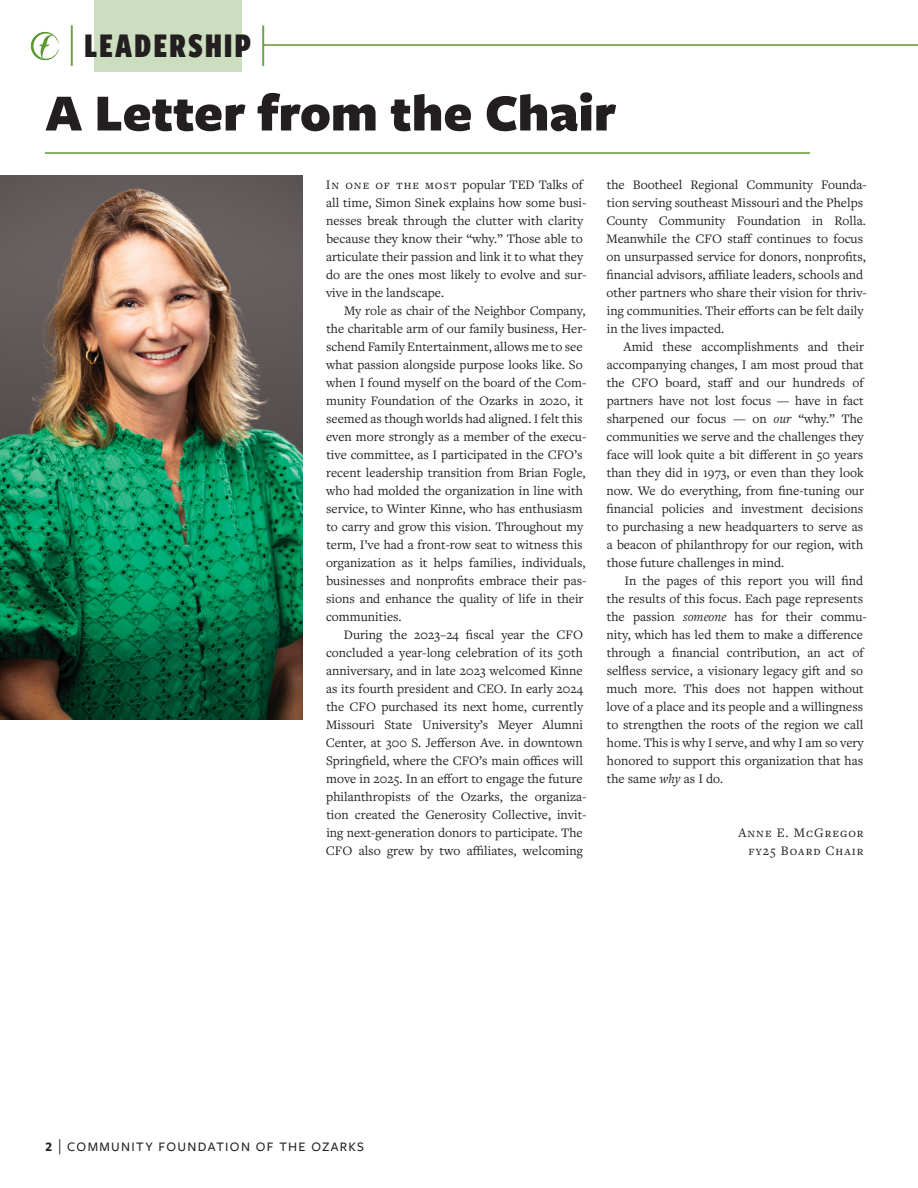
<style>
.page{position:relative;width:918px;height:1188px;background:#fff}
.page>*{position:absolute;margin:0;border:0;box-sizing:border-box;transform-origin:0 0}
.t1{font:900 54px "Freight Sans Pro";letter-spacing:-.005em;color:#231f20}
.t2{font:900 36px "Freight Sans Cmp Pro";letter-spacing:.05em;color:#231f20}
.t3{font:13.5px/18px "Freight Text Pro";color:#231f20}
.t4{font:500 13.5px "Freight Sans Pro";letter-spacing:.1em;color:#231f20}
.t5{font:13.5px/18px "Freight Text Pro";letter-spacing:.075em;color:#231f20;text-align:right}
.s1{font-weight:400;font-size:45px;color:#5c9934}
.s2{font-style:italic}
.s3{font-weight:700}
.s4{font-size:16.8px}
</style>
<div class="page">
<hr style="left:264px;top:44px;width:654px;height:2px;background:#5c9934">
<div style="left:94px;top:0;width:148px;height:71px;background:#cdddbf"></div>
<hr style="left:45px;top:152px;width:765px;height:2px;background:#5c9934">
<img style="left:0;top:175px;width:303px;height:545px">
<svg style="left:31px;top:32px;width:28px;height:28px"></svg>
<h2 class="t2" style="left:69px;top:33px;width:199px"><span class="s1">|</span> LEADERSHIP <span class="s1">|</span></h2>
<h1 class="t1" style="left:45px;top:94px;width:572px">A Letter from the Chair</h1>
<p class="t3" style="left:326px;top:177px;width:262px">In one of the most popular TED Talks of all time, Simon Sinek explains how some busi&shy;nesses break through the clutter with clarity because they know their “why.” Those able to articulate their passion and link it to what they do are the ones most likely to evolve and sur&shy;vive in the landscape.</p>
<p class="t3" style="left:326px;top:303px;width:262px;text-indent:18px">My role as chair of the Neighbor Company, the charitable arm of our family business, Her&shy;schend Family Entertainment, allows me to see what passion alongside purpose looks like. So when I found myself on the board of the Com&shy;munity Foundation of the Ozarks in 2020, it seemed as though worlds had aligned. I felt this even more strongly as a member of the execu&shy;tive committee, as I participated in the CFO’s recent leadership transition from Brian Fogle, who had molded the organization in line with service, to Winter Kinne, who has enthusiasm to carry and grow this vision. Throughout my term, I’ve had a front-row seat to witness this organization as it helps families, individuals, businesses and nonprofits embrace their pas&shy;sions and enhance the quality of life in their communities.</p>
<p class="t3" style="left:326px;top:627px;width:262px;text-indent:18px">During the 2023–24 fiscal year the CFO concluded a year-long celebration of its 50th anniversary, and in late 2023 welcomed Kinne as its fourth president and CEO. In early 2024 the CFO purchased its next home, currently Missouri State University’s Meyer Alumni Center, at 300 S. Jefferson Ave. in downtown Springfield, where the CFO’s main offices will move in 2025. In an effort to engage the future philanthropists of the Ozarks, the organiza&shy;tion created the Generosity Collective, invit&shy;ing next-generation donors to participate. The CFO also grew by two affiliates, welcoming</p>
<p class="t3" style="left:606px;top:177px;width:262px">the Bootheel Regional Community Founda&shy;tion serving southeast Missouri and the Phelps County Community Foundation in Rolla.<br>Meanwhile the CFO staff continues to focus on unsurpassed service for donors, nonprofits, financial advisors, affiliate leaders, schools and other partners who share their vision for thriv&shy;ing communities. Their efforts can be felt daily in the lives impacted.</p>
<p class="t3" style="left:606px;top:339px;width:260px;text-align:justify;text-indent:17px">Amid these accomplishments and their accompanying changes, I am most proud that the CFO board, staff and our hundreds of partners have not lost focus — have in fact sharpened our focus — on <span class="s2">our</span> “why.” The communities we serve and the challenges they face will look quite a bit different in 50 years than they did in 1973, or even than they look now. We do everything, from fine-tuning our financial policies and investment decisions to purchasing a new headquarters to serve as a beacon of philanthropy for our region, with those future challenges in mind.</p>
<p class="t3" style="left:607px;top:573px;width:262px;text-indent:18px">In the pages of this report you will find the results of this focus. Each page represents the passion <span class="s2">someone</span> has for their commu&shy;nity, which has led them to make a difference through a financial contribution, an act of selfless service, a visionary legacy gift and so much more. This does not happen without love of a place and its people and a willingness to strengthen the roots of the region we call home. This is why I serve, and why I am so very honored to support this organization that has the same <span class="s2">why</span> as I do.</p>
<p class="t5" style="left:738px;top:825px;width:127px">Anne E. McGregor fy25 Board Chair</p>
<p class="t4" style="left:46px;top:1142px;width:320px"><span class="s3">2</span> <span class="s4">|</span> COMMUNITY FOUNDATION OF THE OZARKS</p>
</div>
